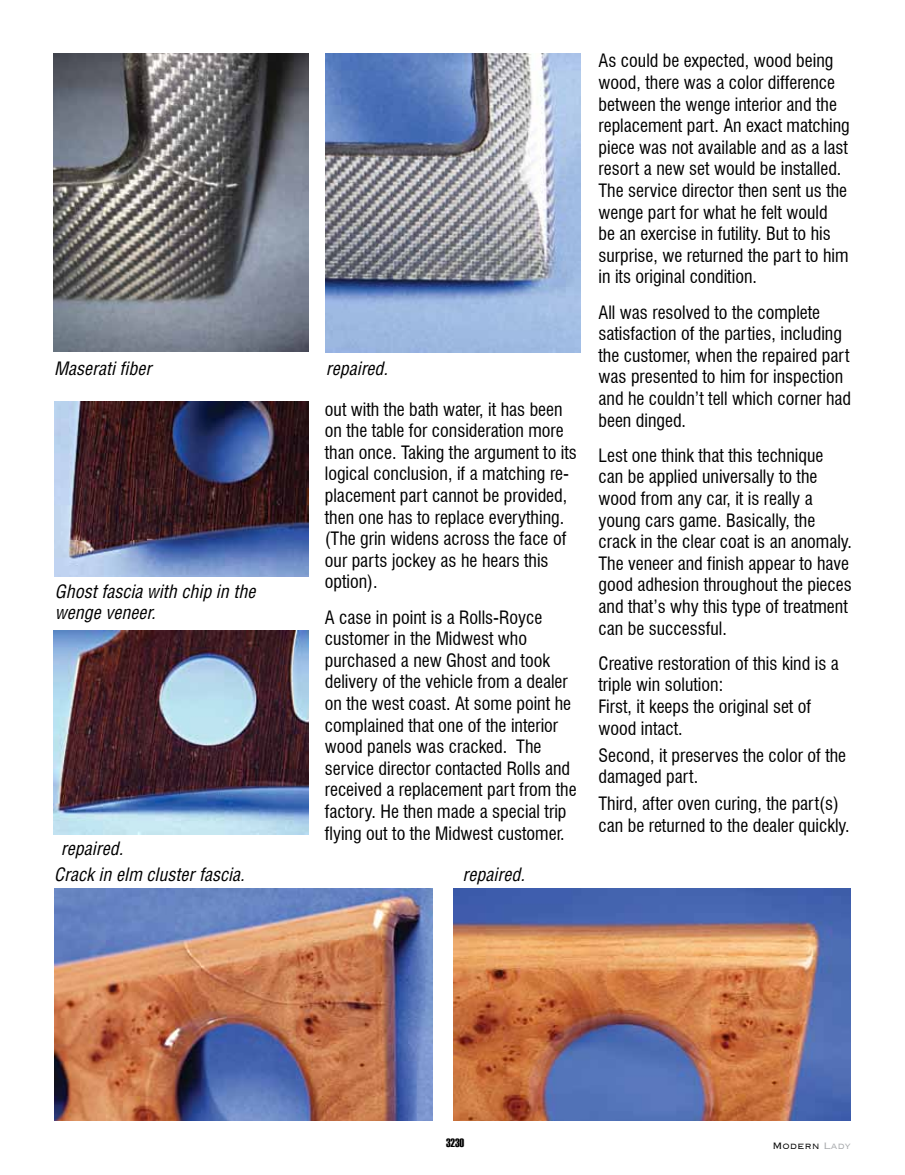
<style>
.page{position:relative;width:905px;height:1175px;background:#fff}
.page>*{position:absolute;margin:0;border:0;box-sizing:border-box;transform-origin:0 0}
.t1{font:condensed 18px/21.6px "Swiss 721 BT";color:#000}
.t2{font:italic condensed 18px/21.6px "Helvetica";color:#000}
.t3{font:300 12px "Copperplate";color:#000}
.t4{font:12px "Haettenschweiler";color:#000}
.s1{color:#a7a9ac}
</style>
<div class="page">
<img style="left:54px;top:402px;width:255px;height:174px">
<img style="left:53px;top:630px;width:255px;height:204px">
<img style="left:326px;top:54px;width:254px;height:298px">
<img style="left:53px;top:54px;width:255px;height:298px">
<img style="left:54px;top:888px;width:378px;height:232px">
<img style="left:453px;top:888px;width:397px;height:232px">
<p class="t2" style="left:54px;top:357px;width:99px">Maserati fiber</p>
<p class="t2" style="left:325px;top:357px;width:64px">repaired.</p>
<p class="t2" style="left:55px;top:580px;width:202px">Ghost fascia with chip in the wenge veneer.</p>
<p class="t2" style="left:61px;top:837px;width:64px">repaired.</p>
<p class="t1" style="left:325px;top:398px;width:253px">out with the bath water, it has been on the table for consideration more than once. Taking the argument to its logical conclusion, if a matching re&shy;placement part cannot be provided, then one has to replace everything. (The grin widens across the face of our parts jockey as he hears this option).</p>
<p class="t1" style="left:325px;top:606px;width:253px">A case in point is a Rolls-Royce customer in the Midwest who purchased a new Ghost and took delivery of the vehicle from a dealer on the west coast. At some point he complained that one of the interior wood panels was cracked. The service director contacted Rolls and received a replacement part from the factory. He then made a special trip flying out to the Midwest customer.</p>
<p class="t2" style="left:54px;top:863px;width:192px">Crack in elm cluster fascia.</p>
<p class="t2" style="left:462px;top:863px;width:64px">repaired.</p>
<p class="t1" style="left:598px;top:50px;width:253px">As could be expected, wood being wood, there was a color difference between the wenge interior and the replacement part. An exact matching piece was not available and as a last resort a new set would be installed.<br>The service director then sent us the wenge part for what he felt would<br>be an exercise in futility. But to his surprise, we returned the part to him in its original condition.</p>
<p class="t1" style="left:598px;top:301px;width:254px">All was resolved to the complete satisfaction of the parties, including the customer, when the repaired part was presented to him for inspection and he couldn’t tell which corner had been dinged.</p>
<p class="t1" style="left:598px;top:444px;width:255px">Lest one think that this technique can be applied universally to the wood from any car, it is really a young cars game. Basically, the crack in the clear coat is an anomaly.<br>The veneer and finish appear to have good adhesion throughout the pieces and that’s why this type of treatment can be successful.</p>
<p class="t1" style="left:598px;top:652px;width:242px">Creative restoration of this kind is a triple win solution:<br>First, it keeps the original set of wood intact.</p>
<p class="t1" style="left:598px;top:744px;width:249px">Second, it preserves the color of the damaged part.</p>
<p class="t1" style="left:598px;top:792px;width:253px">Third, after oven curing, the part(s) can be returned to the dealer quickly.</p>
<p class="t4" style="left:446px;top:1136px;width:20px">3230</p>
<p class="t3" style="left:772px;top:1137px;width:80px">Modern <span class="s1">Lady</span></p>
</div>
